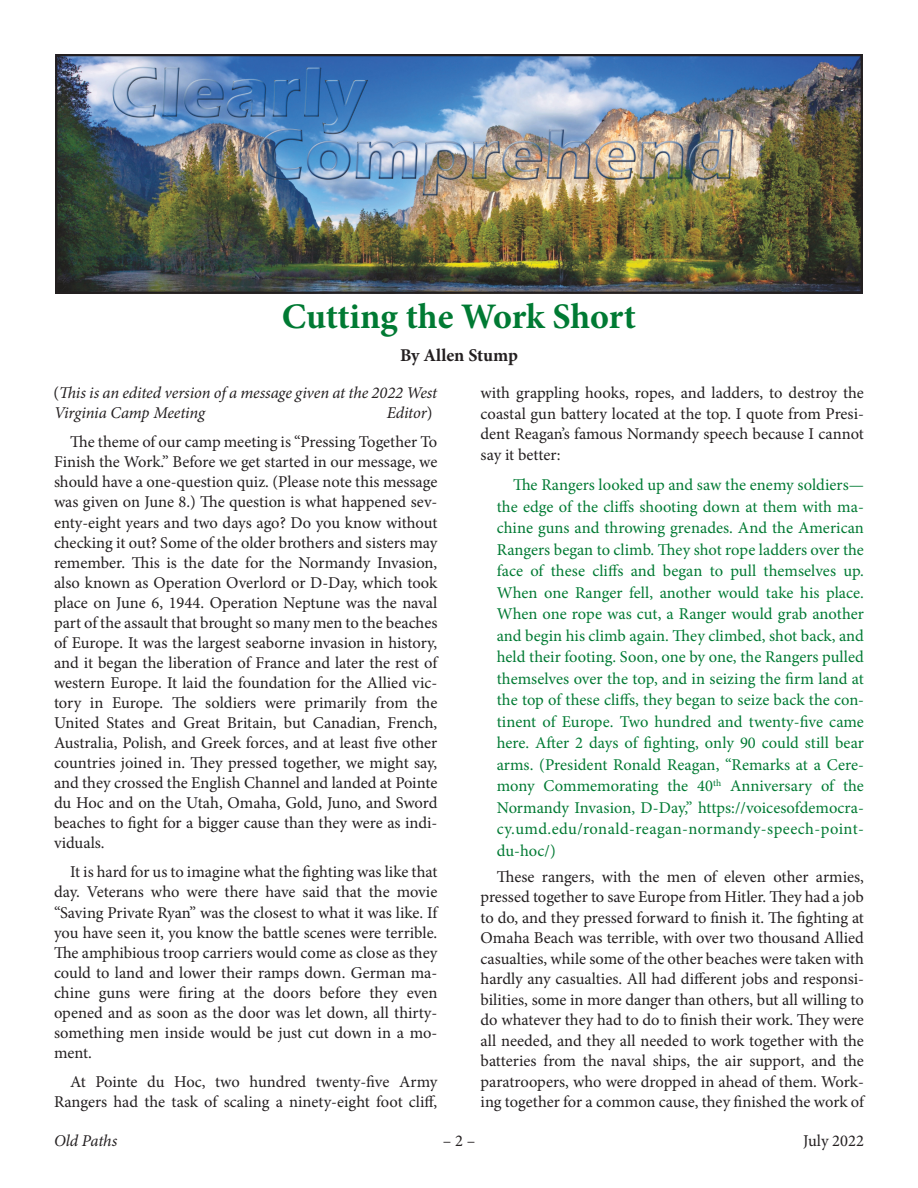
<style>
.page{position:relative;width:918px;height:1188px;background:#fff}
.page>*{position:absolute;margin:0;border:0;box-sizing:border-box;transform-origin:0 0}
.t1{font:700 36px "Minion Pro";letter-spacing:-.005em;color:#007a33}
.t2{font:700 18px "Minion Pro";letter-spacing:-.005em;color:#231f20}
.t3{font:16.5px/20.1px "Minion Pro";letter-spacing:-.005em;color:#231f20;text-align:justify}
.t4{font:16.5px/21.5px "Minion Pro";letter-spacing:.02em;color:#007a33;text-align:justify}
.t5{font:italic 16.5px/20.1px "Minion Pro";letter-spacing:-.01em;color:#231f20}
.s1{font-style:normal}
.s2{font-style:italic}
</style>
<div class="page">
<img style="left:55px;top:54px;width:808px;height:240px">
<h1 class="t1" style="left:282px;top:301px;width:356px">Cutting the Work Short</h1>
<p class="t2" style="left:400px;top:348px;width:119px">By Allen Stump</p>
<p class="t5" style="left:53px;top:384px;width:385px"><span class="s1">(</span>This is an edited version of a message given at the 2022 West<br>Virginia Camp Meeting</p>
<p class="t3" style="left:70px;top:400px;width:369px;line-height:29.1px;text-align:right"><span class="s2">Editor</span>)<br>The theme of our camp meeting is “Pressing Together To</p>
<p class="t3" style="left:54px;top:454px;width:385px">Finish the Work.” Before we get started in our message, we should have a one-question quiz. (Please note this message was given on June 8.) The question is what happened sev‐ enty-eight years and two days ago? Do you know without checking it out? Some of the older brothers and sisters may remember. This is the date for the Normandy Invasion, also known as Operation Overlord or D-Day, which took place on June 6, 1944. Operation Neptune was the naval part of the assault that brought so many men to the beaches of Europe. It was the largest seaborne invasion in history, and it began the liberation of France and later the rest of western Europe. It laid the foundation for the Allied vic‐ tory in Europe. The soldiers were primarily from the United States and Great Britain, but Canadian, French, Australia, Polish, and Greek forces, and at least five other countries joined in. They pressed together, we might say, and they crossed the English Channel and landed at Pointe du Hoc and on the Utah, Omaha, Gold, Juno, and Sword beaches to fight for a bigger cause than they were as indi‐ viduals.</p>
<p class="t3" style="left:54px;top:864px;width:385px;text-indent:16px">It is hard for us to imagine what the fighting was like that day. Veterans who were there have said that the movie “Saving Private Ryan” was the closest to what it was like. If you have seen it, you know the battle scenes were terrible.<br>The amphibious troop carriers would come as close as they could to land and lower their ramps down. German ma‐ chine guns were firing at the doors before they even opened and as soon as the door was let down, all thirty&shy;something men inside would be just cut down in a mo‐ ment.</p>
<p class="t3" style="left:54px;top:1073px;width:385px;text-align:right">At Pointe du Hoc, two hundred twenty-five Army<br>Rangers had the task of scaling a ninety-eight foot cliff,</p>
<p class="t3" style="left:481px;top:384px;width:385px">with grappling hooks, ropes, and ladders, to destroy the coastal gun battery located at the top. I quote from Presi‐ dent Reagan’s famous Normandy speech because I cannot say it better:</p>
<p class="t4" style="left:497px;top:476px;width:369px;text-indent:16px">The Rangers looked up and saw the enemy soldiers— the edge of the cliffs shooting down at them with ma‐ chine guns and throwing grenades. And the American Rangers began to climb. They shot rope ladders over the face of these cliffs and began to pull themselves up.<br>When one Ranger fell, another would take his place.<br>When one rope was cut, a Ranger would grab another and begin his climb again. They climbed, shot back, and held their footing. Soon, one by one, the Rangers pulled themselves over the top, and in seizing the firm land at the top of these cliffs, they began to seize back the con‐ tinent of Europe. Two hundred and twenty-five came here. After 2 days of fighting, only 90 could still bear arms. (President Ronald Reagan, “Remarks at a Cere‐ mony Commemorating the 40<sup>th</sup> Anniversary of the Normandy Invasion, D-Day,” https://voicesofdemocra‐ cy.umd.edu/ronald-reagan-normandy-speech-point&shy;du-hoc/)</p>
<p class="t3" style="left:481px;top:868px;width:385px;text-indent:16px">These rangers, with the men of eleven other armies, pressed together to save Europe from Hitler. They had a job to do, and they pressed forward to finish it. The fighting at Omaha Beach was terrible, with over two thousand Allied casualties, while some of the other beaches were taken with hardly any casualties. All had different jobs and responsi‐ bilities, some in more danger than others, but all willing to do whatever they had to do to finish their work. They were all needed, and they all needed to work together with the batteries from the naval ships, the air support, and the paratroopers, who were dropped in ahead of them. Work‐ ing together for a common cause, they finished the work of</p>
<p class="t5" style="left:54px;top:1132px;width:65px">Old Paths</p>
<p class="t3" style="left:443px;top:1132px;width:34px">–2–</p>
<p class="t3" style="left:803px;top:1132px;width:62px">July 2022</p>
</div>
